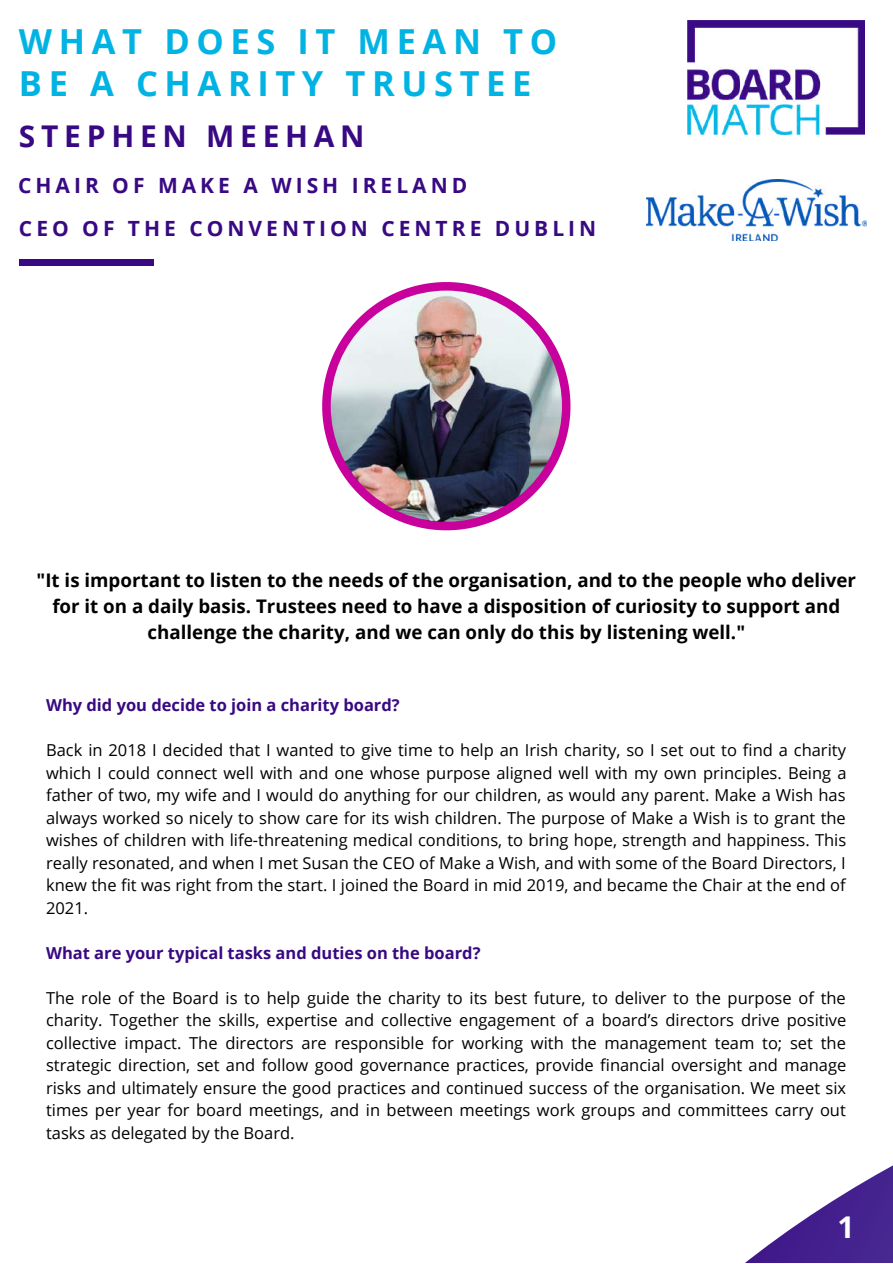
<style>
.page{position:relative;width:893px;height:1264px;background:#fff}
.page>*{position:absolute;margin:0;border:0;box-sizing:border-box;transform-origin:0 0}
.t1{font:700 34.5px/41.5px "Open Sans";letter-spacing:.19em;color:#00b3e3}
.t2{font:700 30px "Open Sans";letter-spacing:.19em;color:#380982}
.t3{font:700 30px "Open Sans";color:#fff}
.t4{font:700 21px "Open Sans";letter-spacing:.19em;color:#380982}
.t5{font:700 18.75px/25.8px "Open Sans";color:#000;text-align:center}
.t6{font:16.5px/22.5px "Open Sans";color:#000;text-align:justify}
.t7{font:700 16.5px "Open Sans";color:#380982}
</style>
<div class="page">
<div style="left:19px;top:259px;width:135px;height:7px;background:#380982"></div>
<img style="left:687px;top:21px;width:177px;height:113px">
<svg style="left:746px;top:1166px;width:146px;height:96px"></svg>
<svg style="left:322px;top:282px;width:248px;height:248px"></svg>
<img style="left:331px;top:290px;width:231px;height:232px;border-radius:50%">
<img style="left:646px;top:179px;width:220px;height:61px">
<h1 class="t1" style="left:19px;top:20px;width:539px">WHAT DOES IT MEAN TO<br>BE A CHARITY TRUSTEE</h1>
<h2 class="t2" style="left:19px;top:115px;width:347px">STEPHEN MEEHAN</h2>
<p class="t4" style="left:18px;top:171px;width:450px">CHAIR OF MAKE A WISH IRELAND</p>
<p class="t4" style="left:19px;top:214px;width:578px">CEO OF THE CONVENTION CENTRE DUBLIN</p>
<p class="t5" style="left:37px;top:567px;width:821px">"It is important to listen to the needs of the organisation, and to the people who deliver for it on a daily basis. Trustees need to have a disposition of curiosity to support and challenge the charity, and we can only do this by listening well."</p>
<p class="t7" style="left:46px;top:693px;width:355px">Why did you decide to join a charity board?</p>
<p class="t6" style="left:46px;top:738px;width:801px">Back in 2018 I decided that I wanted to give time to help an Irish charity, so I set out to find a charity which I could connect well with and one whose purpose aligned well with my own principles. Being a father of two, my wife and I would do anything for our children, as would any parent. Make a Wish has always worked so nicely to show care for its wish children. The purpose of Make a Wish is to grant the wishes of children with life-threatening medical conditions, to bring hope, strength and happiness. This really resonated, and when I met Susan the CEO of Make a Wish, and with some of the Board Directors, I knew the fit was right from the start. I joined the Board in mid 2019, and became the Chair at the end of 2021.</p>
<p class="t7" style="left:46px;top:941px;width:436px">What are your typical tasks and duties on the board?</p>
<p class="t6" style="left:46px;top:986px;width:801px">The role of the Board is to help guide the charity to its best future, to deliver to the purpose of the charity. Together the skills, expertise and collective engagement of a board’s directors drive positive collective impact. The directors are responsible for working with the management team to; set the strategic direction, set and follow good governance practices, provide financial oversight and manage risks and ultimately ensure the good practices and continued success of the organisation. We meet six times per year for board meetings, and in between meetings work groups and committees carry out tasks as delegated by the Board.</p>
<h2 class="t3" style="left:837px;top:1206px;width:19px">1</h2>
</div>
